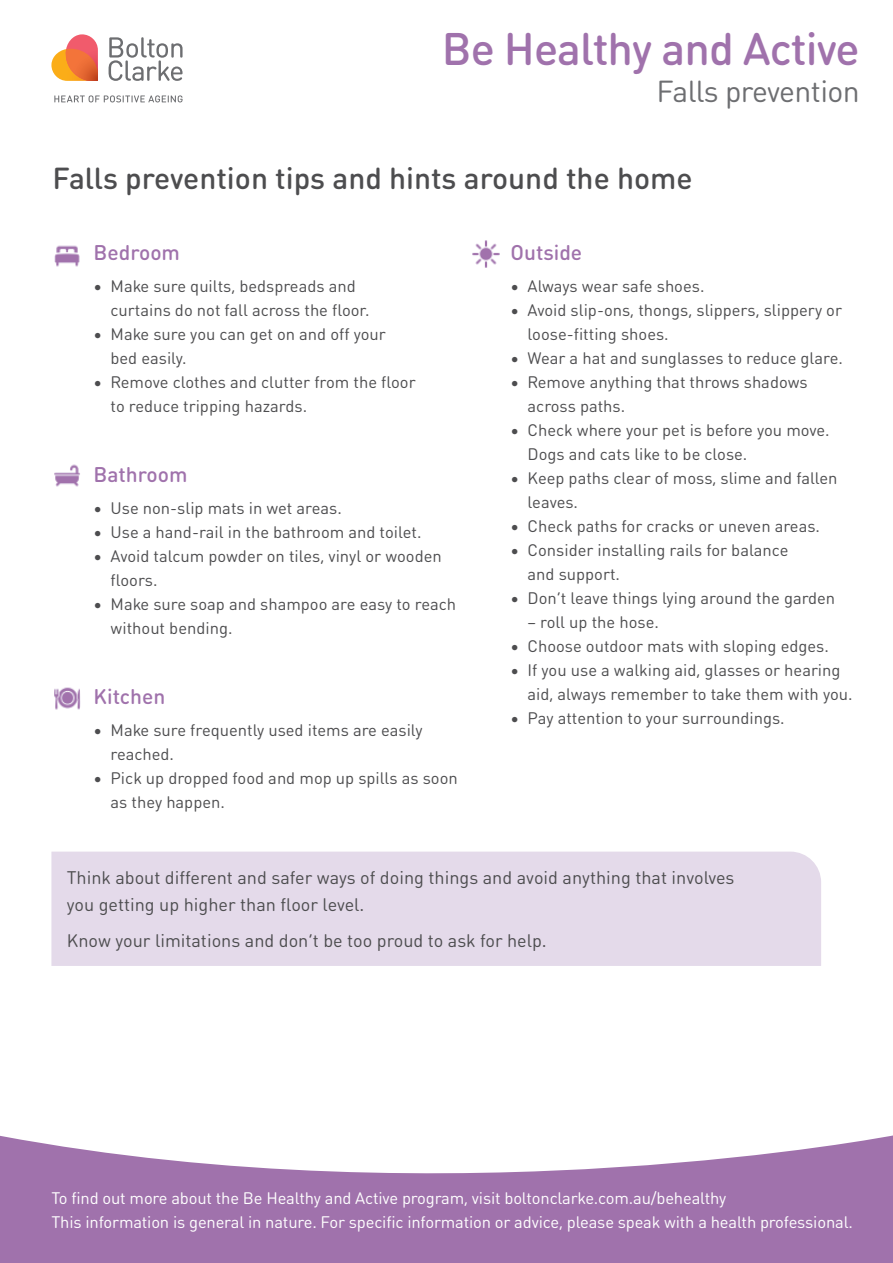
<style>
.page{position:relative;width:893px;height:1263px;background:#fff}
.page>*{position:absolute;margin:0;border:0;box-sizing:border-box;transform-origin:0 0}
.t1{font:500 45px "DIN Round OT";letter-spacing:-.02em;color:#a072ac}
.t2{font:500 30px "DIN Round OT";color:#4d4d4f}
.t3{font:30px "DIN Round OT";letter-spacing:-.02em;color:#6d6e71}
.t4{font:500 21px "DIN Round OT";color:#a072ac}
.t5{font:18px/27px "DIN Round OT";color:#4d4d4f}
.t6{font:16.5px/24px "DIN Round OT";color:#4d4d4f}
.t7{font:16.5px/24px "DIN Round OT";letter-spacing:-.01em;color:#fff}
</style>
<div class="page">
<svg style="left:0;top:1135px;width:893px;height:128px;fill:#a072ac"></svg>
<svg style="left:51px;top:34px;width:132px;height:68px"></svg>
<img style="left:54px;top:245px;width:26px;height:22px">
<img style="left:472px;top:240px;width:28px;height:28px">
<img style="left:54px;top:464px;width:26px;height:23px">
<img style="left:54px;top:687px;width:27px;height:23px">
<div style="left:51px;top:852px;width:770px;height:114px;background:#e4daea"></div>
<h1 class="t1" style="left:442px;top:20px;width:419px">Be Healthy and Active</h1>
<h2 class="t3" style="left:657px;top:73px;width:205px">Falls prevention</h2>
<h2 class="t2" style="left:52px;top:159px;width:642px">Falls prevention tips and hints around the home</h2>
<p class="t4" style="left:94px;top:239px;width:88px">Bedroom</p>
<p class="t6" style="left:111px;top:274px;width:261px;text-indent:-17px">• Make sure quilts, bedspreads and curtains do not fall across the floor.</p>
<p class="t6" style="left:111px;top:322px;width:277px;text-indent:-17px">• Make sure you can get on and off your bed easily.</p>
<p class="t6" style="left:111px;top:370px;width:307px;text-indent:-17px">• Remove clothes and clutter from the floor to reduce tripping hazards.</p>
<p class="t4" style="left:94px;top:461px;width:96px">Bathroom</p>
<p class="t6" style="left:94px;top:496px;width:250px">• Use non-slip mats in wet areas.</p>
<p class="t6" style="left:94px;top:520px;width:330px">• Use a hand-rail in the bathroom and toilet.</p>
<p class="t6" style="left:111px;top:544px;width:333px;text-indent:-17px">• Avoid talcum powder on tiles, vinyl or wooden floors.</p>
<p class="t6" style="left:111px;top:592px;width:347px;text-indent:-17px">• Make sure soap and shampoo are easy to reach without bending.</p>
<p class="t4" style="left:94px;top:683px;width:73px">Kitchen</p>
<p class="t6" style="left:111px;top:718px;width:313px;text-indent:-17px">• Make sure frequently used items are easily reached.</p>
<p class="t6" style="left:111px;top:766px;width:349px;text-indent:-17px">• Pick up dropped food and mop up spills as soon as they happen.</p>
<p class="t4" style="left:511px;top:239px;width:73px">Outside</p>
<p class="t6" style="left:511px;top:274px;width:195px">• Always wear safe shoes.</p>
<p class="t6" style="left:528px;top:298px;width:316px;text-indent:-17px">• Avoid slip-ons, thongs, slippers, slippery or loose-fitting shoes.</p>
<p class="t6" style="left:511px;top:346px;width:334px">• Wear a hat and sunglasses to reduce glare.</p>
<p class="t6" style="left:528px;top:370px;width:282px;text-indent:-17px">• Remove anything that throws shadows across paths.</p>
<p class="t6" style="left:528px;top:418px;width:304px;text-indent:-17px">• Check where your pet is before you move.<br>Dogs and cats like to be close.</p>
<p class="t6" style="left:528px;top:466px;width:311px;text-indent:-17px">• Keep paths clear of moss, slime and fallen leaves.</p>
<p class="t6" style="left:511px;top:514px;width:311px">• Check paths for cracks or uneven areas.</p>
<p class="t6" style="left:528px;top:538px;width:262px;text-indent:-17px">• Consider installing rails for balance and support.</p>
<p class="t6" style="left:511px;top:586px;width:326px">• Don’t leave things lying around the garden</p>
<p class="t6" style="left:528px;top:610px;width:133px">– roll up the hose.</p>
<p class="t6" style="left:511px;top:634px;width:320px">• Choose outdoor mats with sloping edges.</p>
<p class="t6" style="left:528px;top:658px;width:327px;text-indent:-17px">• If you use a walking aid, glasses or hearing aid, always remember to take them with you.</p>
<p class="t6" style="left:511px;top:706px;width:276px">• Pay attention to your surroundings.</p>
<p class="t5" style="left:67px;top:864px;width:669px">Think about different and safer ways of doing things and avoid anything that involves you getting up higher than floor level.</p>
<p class="t5" style="left:67px;top:926px;width:481px">Know your limitations and don’t be too proud to ask for help.</p>
<p class="t7" style="left:51px;top:1186px;width:803px">To find out more about the Be Healthy and Active program, visit boltonclarke.com.au/behealthy<br>This information is general in nature. For specific information or advice, please speak with a health professional.</p>
</div>
